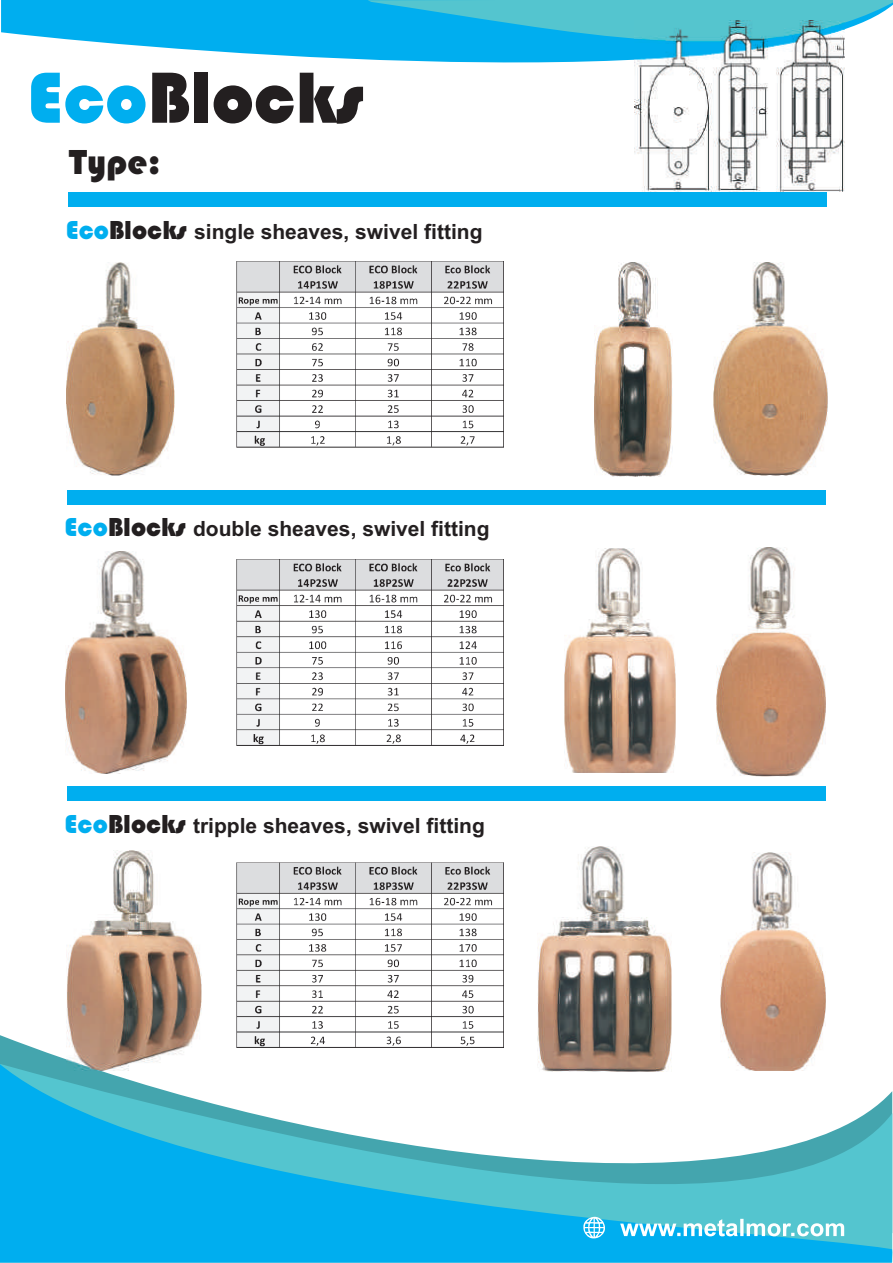
<style>
.page{position:relative;width:893px;height:1263px;background:#fff}
.page>*{position:absolute;margin:0;border:0;box-sizing:border-box;transform-origin:0 0}
.t1{font:75px "Bauhaus 93";color:#231f20}
.t2{font:36px "Bauhaus 93";color:#231f20}
.t3{font:700 21px "Arial";color:#231f20}
.s1{color:#00aeef}
.s2{font-family:"Bauhaus 93";font-weight:400;font-size:27px;color:#00aeef}
.s3{font-family:"Bauhaus 93";font-weight:400;font-size:27px}
</style>
<div class="page">
<img style="left:595px;top:262px;width:77px;height:214px">
<svg style="left:0;top:1035px;width:672px;height:29px"></svg>
<svg style="left:0;top:1064px;width:893px;height:199px"></svg>
<div style="left:68px;top:192px;width:759px;height:15px;background:#00aeef"></div>
<svg style="left:1px;top:0;width:367px;height:60px;fill:#00aeef"></svg>
<svg style="left:368px;top:0;width:525px;height:70px"></svg>
<div style="left:67px;top:490px;width:759px;height:15px;background:#00aeef"></div>
<div style="left:67px;top:786px;width:759px;height:15px;background:#00aeef"></div>
<img style="left:66px;top:262px;width:108px;height:214px">
<img style="left:714px;top:262px;width:114px;height:213px">
<img style="left:65px;top:551px;width:121px;height:223px">
<img style="left:564px;top:549px;width:112px;height:224px">
<img style="left:716px;top:547px;width:109px;height:229px">
<img style="left:66px;top:850px;width:136px;height:221px">
<img style="left:537px;top:847px;width:134px;height:224px">
<img style="left:720px;top:853px;width:105px;height:217px">
<img style="left:634px;top:20px;width:210px;height:171px">
<img style="left:236px;top:560px;width:267px;height:185px">
<img style="left:236px;top:262px;width:267px;height:186px">
<img style="left:236px;top:862px;width:267px;height:186px">
<svg style="left:620px;top:1219px;width:224px;height:17px"></svg>
<svg style="left:583px;top:1217px;width:22px;height:21px"></svg>
<h1 class="t1" style="left:27px;top:55px;width:338px"><span class="s1">Eco</span>Blocks</h1>
<h2 class="t2" style="left:69px;top:142px;width:94px">Type:</h2>
<p class="t3" style="left:66px;top:223px;width:418px"><span class="s2">Eco</span><span class="s3">Blocks</span> single sheaves, swivel fitting</p>
<p class="t3" style="left:65px;top:521px;width:426px"><span class="s2">Eco</span><span class="s3">Blocks</span> double sheaves, swivel fitting</p>
<p class="t3" style="left:65px;top:818px;width:422px"><span class="s2">Eco</span><span class="s3">Blocks</span> tripple sheaves, swivel fitting</p>
</div>
